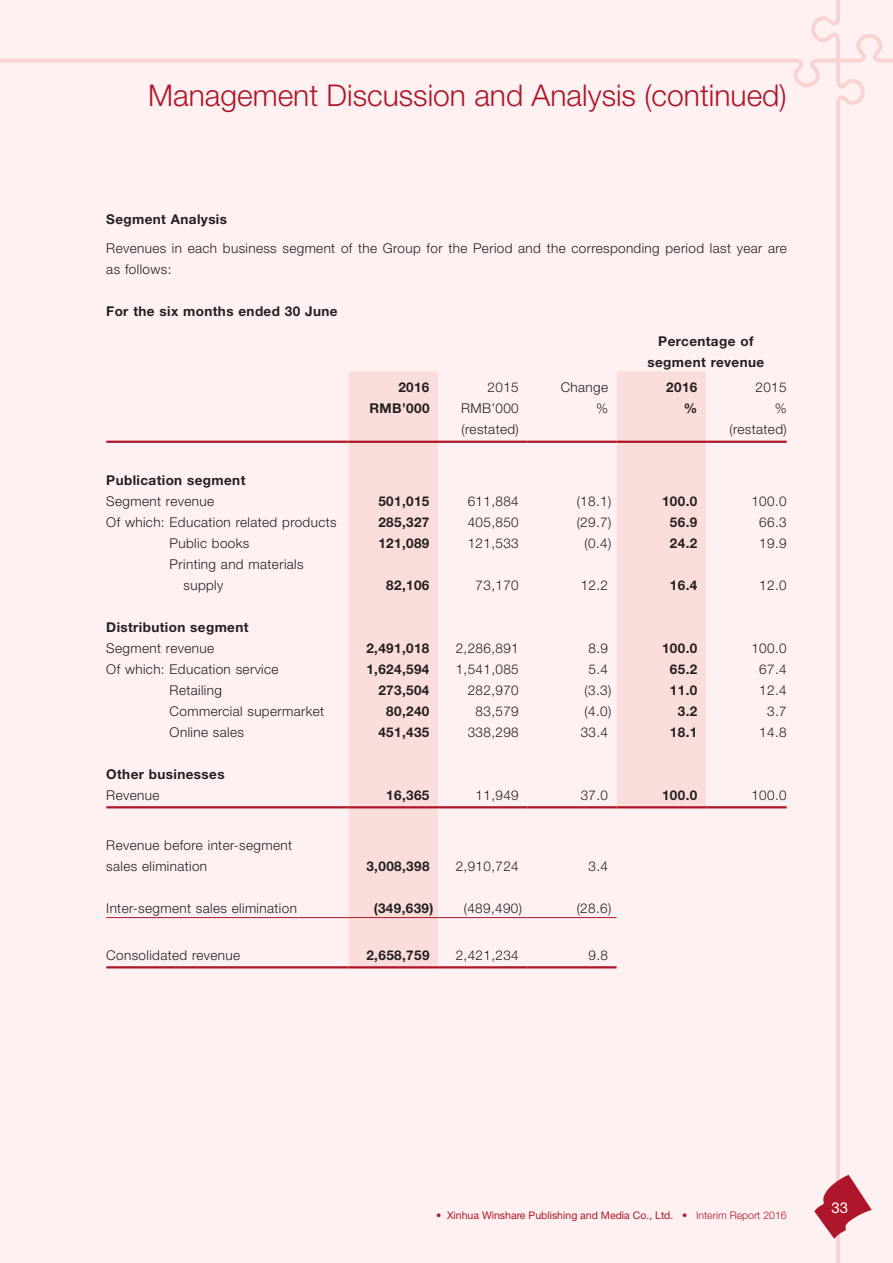
<style>
.page{position:relative;width:893px;height:1263px;background:#fff1f1}
.page>*{position:absolute;margin:0;border:0;box-sizing:border-box;transform-origin:0 0}
.t1{font:300 30px "Helvetica Neue LT Std";color:#ae172b}
.t2{font:15px "Helvetica Neue LT Std";color:#fff}
.t3{font:300 13.5px/21px "Helvetica Neue LT Std";letter-spacing:.03em;color:#231f20}
.t4{font:700 13.5px/21px "Helvetica Neue LT Std";letter-spacing:.03em;color:#231f20;text-align:center}
.t5{font:10.5px "Helvetica Neue LT Std";color:#ae172b}
.s1{font-weight:300}
</style>
<div class="page">
<svg style="left:814px;top:1175px;width:58px;height:64px"></svg>
<svg style="left:349px;top:371px;width:357px;height:597px;fill:#fff1f1"></svg>
<hr style="left:106px;top:441px;width:243px;height:2px;background:#ae172b">
<hr style="left:349px;top:441px;width:89px;height:2px;background:#ae172b">
<hr style="left:438px;top:441px;width:89px;height:2px;background:#ae172b">
<hr style="left:527px;top:441px;width:90px;height:2px;background:#ae172b">
<hr style="left:617px;top:441px;width:89px;height:2px;background:#ae172b">
<hr style="left:706px;top:441px;width:81px;height:2px;background:#ae172b">
<hr style="left:106px;top:806px;width:243px;height:2px;background:#ae172b">
<hr style="left:349px;top:806px;width:89px;height:2px;background:#ae172b">
<hr style="left:438px;top:806px;width:89px;height:2px;background:#ae172b">
<hr style="left:527px;top:806px;width:90px;height:2px;background:#ae172b">
<hr style="left:617px;top:806px;width:89px;height:2px;background:#ae172b">
<hr style="left:706px;top:806px;width:81px;height:2px;background:#ae172b">
<hr style="left:106px;top:917px;width:243px;height:1px;background:#ae172b">
<hr style="left:349px;top:917px;width:89px;height:1px;background:#ae172b">
<hr style="left:438px;top:917px;width:89px;height:1px;background:#ae172b">
<hr style="left:527px;top:917px;width:90px;height:1px;background:#ae172b">
<hr style="left:106px;top:966px;width:243px;height:2px;background:#ae172b">
<hr style="left:349px;top:966px;width:89px;height:2px;background:#ae172b">
<hr style="left:438px;top:966px;width:89px;height:2px;background:#ae172b">
<hr style="left:527px;top:966px;width:90px;height:2px;background:#ae172b">
<h1 class="t1" style="left:148px;top:77px;width:640px">Management Discussion and Analysis (continued)</h1>
<p class="t4" style="left:106px;top:208px;width:122px">Segment Analysis</p>
<p class="t3" style="left:106px;top:238px;width:682px">Revenues in each business segment of the Group for the Period and the corresponding period last year are as follows:</p>
<p class="t4" style="left:106px;top:301px;width:233px">For the six months ended 30 June</p>
<p class="t4" style="left:647px;top:330px;width:118px">Percentage of segment revenue</p>
<p class="t4" style="left:398px;top:377px;width:33px">2016</p>
<p class="t3" style="left:488px;top:377px;width:33px">2015</p>
<p class="t3" style="left:561px;top:377px;width:49px">Change</p>
<p class="t4" style="left:666px;top:377px;width:33px">2016</p>
<p class="t3" style="left:755px;top:377px;width:33px">2015</p>
<p class="t4" style="left:369px;top:398px;width:62px">RMB’000</p>
<p class="t3" style="left:461px;top:398px;width:59px">RMB’000</p>
<p class="t3" style="left:596px;top:398px;width:14px">%</p>
<p class="t4" style="left:684px;top:398px;width:15px">%</p>
<p class="t3" style="left:775px;top:398px;width:14px">%</p>
<p class="t3" style="left:462px;top:419px;width:59px">(restated)</p>
<p class="t3" style="left:729px;top:419px;width:59px">(restated)</p>
<p class="t4" style="left:106px;top:469px;width:141px">Publication segment</p>
<p class="t3" style="left:106px;top:490px;width:109px">Segment revenue</p>
<p class="t4" style="left:378px;top:490px;width:53px">501,015</p>
<p class="t3" style="left:468px;top:490px;width:53px">611,884</p>
<p class="t3" style="left:577px;top:490px;width:36px">(18.1)</p>
<p class="t4" style="left:662px;top:490px;width:37px">100.0</p>
<p class="t3" style="left:751px;top:490px;width:37px">100.0</p>
<p class="t3" style="left:106px;top:511px;width:232px">Of which: Education related products</p>
<p class="t4" style="left:378px;top:511px;width:53px">285,327</p>
<p class="t3" style="left:468px;top:511px;width:53px">405,850</p>
<p class="t3" style="left:577px;top:511px;width:36px">(29.7)</p>
<p class="t4" style="left:670px;top:511px;width:29px">56.9</p>
<p class="t3" style="left:759px;top:511px;width:29px">66.3</p>
<p class="t3" style="left:170px;top:532px;width:81px">Public books</p>
<p class="t4" style="left:378px;top:532px;width:53px">121,089</p>
<p class="t3" style="left:468px;top:532px;width:53px">121,533</p>
<p class="t3" style="left:584px;top:532px;width:28px">(0.4)</p>
<p class="t4" style="left:670px;top:532px;width:29px">24.2</p>
<p class="t3" style="left:759px;top:532px;width:29px">19.9</p>
<p class="t3" style="left:184px;top:553px;width:122px;text-indent:-14px">Printing and materials supply</p>
<p class="t4" style="left:386px;top:574px;width:45px">82,106</p>
<p class="t3" style="left:476px;top:574px;width:45px">73,170</p>
<p class="t3" style="left:581px;top:574px;width:29px">12.2</p>
<p class="t4" style="left:670px;top:574px;width:29px">16.4</p>
<p class="t3" style="left:759px;top:574px;width:29px">12.0</p>
<p class="t4" style="left:106px;top:616px;width:144px">Distribution segment</p>
<p class="t3" style="left:106px;top:637px;width:109px">Segment revenue</p>
<p class="t4" style="left:366px;top:637px;width:65px">2,491,018</p>
<p class="t3" style="left:456px;top:637px;width:65px">2,286,891</p>
<p class="t3" style="left:589px;top:637px;width:21px">8.9</p>
<p class="t4" style="left:662px;top:637px;width:37px">100.0</p>
<p class="t3" style="left:751px;top:637px;width:37px">100.0</p>
<p class="t3" style="left:106px;top:658px;width:174px">Of which: Education service</p>
<p class="t4" style="left:366px;top:658px;width:65px">1,624,594</p>
<p class="t3" style="left:456px;top:658px;width:65px">1,541,085</p>
<p class="t3" style="left:589px;top:658px;width:21px">5.4</p>
<p class="t4" style="left:670px;top:658px;width:29px">65.2</p>
<p class="t3" style="left:759px;top:658px;width:29px">67.4</p>
<p class="t3" style="left:170px;top:679px;width:54px">Retailing</p>
<p class="t4" style="left:378px;top:679px;width:53px">273,504</p>
<p class="t3" style="left:468px;top:679px;width:53px">282,970</p>
<p class="t3" style="left:584px;top:679px;width:28px">(3.3)</p>
<p class="t4" style="left:670px;top:679px;width:29px">11.0</p>
<p class="t3" style="left:759px;top:679px;width:29px">12.4</p>
<p class="t3" style="left:170px;top:700px;width:156px">Commercial supermarket</p>
<p class="t4" style="left:386px;top:700px;width:45px">80,240</p>
<p class="t3" style="left:476px;top:700px;width:45px">83,579</p>
<p class="t3" style="left:584px;top:700px;width:28px">(4.0)</p>
<p class="t4" style="left:678px;top:700px;width:21px">3.2</p>
<p class="t3" style="left:767px;top:700px;width:21px">3.7</p>
<p class="t3" style="left:170px;top:721px;width:76px">Online sales</p>
<p class="t4" style="left:378px;top:721px;width:53px">451,435</p>
<p class="t3" style="left:468px;top:721px;width:53px">338,298</p>
<p class="t3" style="left:581px;top:721px;width:29px">33.4</p>
<p class="t4" style="left:670px;top:721px;width:29px">18.1</p>
<p class="t3" style="left:759px;top:721px;width:29px">14.8</p>
<p class="t4" style="left:106px;top:763px;width:120px">Other businesses</p>
<p class="t3" style="left:106px;top:784px;width:55px">Revenue</p>
<p class="t4" style="left:386px;top:784px;width:45px">16,365</p>
<p class="t3" style="left:476px;top:784px;width:45px">11,949</p>
<p class="t3" style="left:581px;top:784px;width:29px">37.0</p>
<p class="t4" style="left:662px;top:784px;width:37px">100.0</p>
<p class="t3" style="left:751px;top:784px;width:37px">100.0</p>
<p class="t3" style="left:106px;top:835px;width:187px">Revenue before inter-segment sales elimination</p>
<p class="t4" style="left:366px;top:856px;width:65px">3,008,398</p>
<p class="t3" style="left:456px;top:856px;width:65px">2,910,724</p>
<p class="t3" style="left:589px;top:856px;width:21px">3.4</p>
<p class="t3" style="left:106px;top:898px;width:192px">Inter-segment sales elimination</p>
<p class="t4" style="left:374px;top:898px;width:61px">(349,639)</p>
<p class="t3" style="left:464px;top:898px;width:60px">(489,490)</p>
<p class="t3" style="left:577px;top:898px;width:36px">(28.6)</p>
<p class="t3" style="left:106px;top:944px;width:135px">Consolidated revenue</p>
<p class="t4" style="left:366px;top:944px;width:65px">2,658,759</p>
<p class="t3" style="left:456px;top:944px;width:65px">2,421,234</p>
<p class="t3" style="left:589px;top:944px;width:21px">9.8</p>
<p class="t5" style="left:436px;top:1208px;width:352px"><span class="s1">•</span> Xinhua Winshare Publishing and Media Co., Ltd. <span class="s1">• Interim Report 2016</span></p>
<p class="t2" style="left:831px;top:1198px;width:18px">33</p>
</div>
